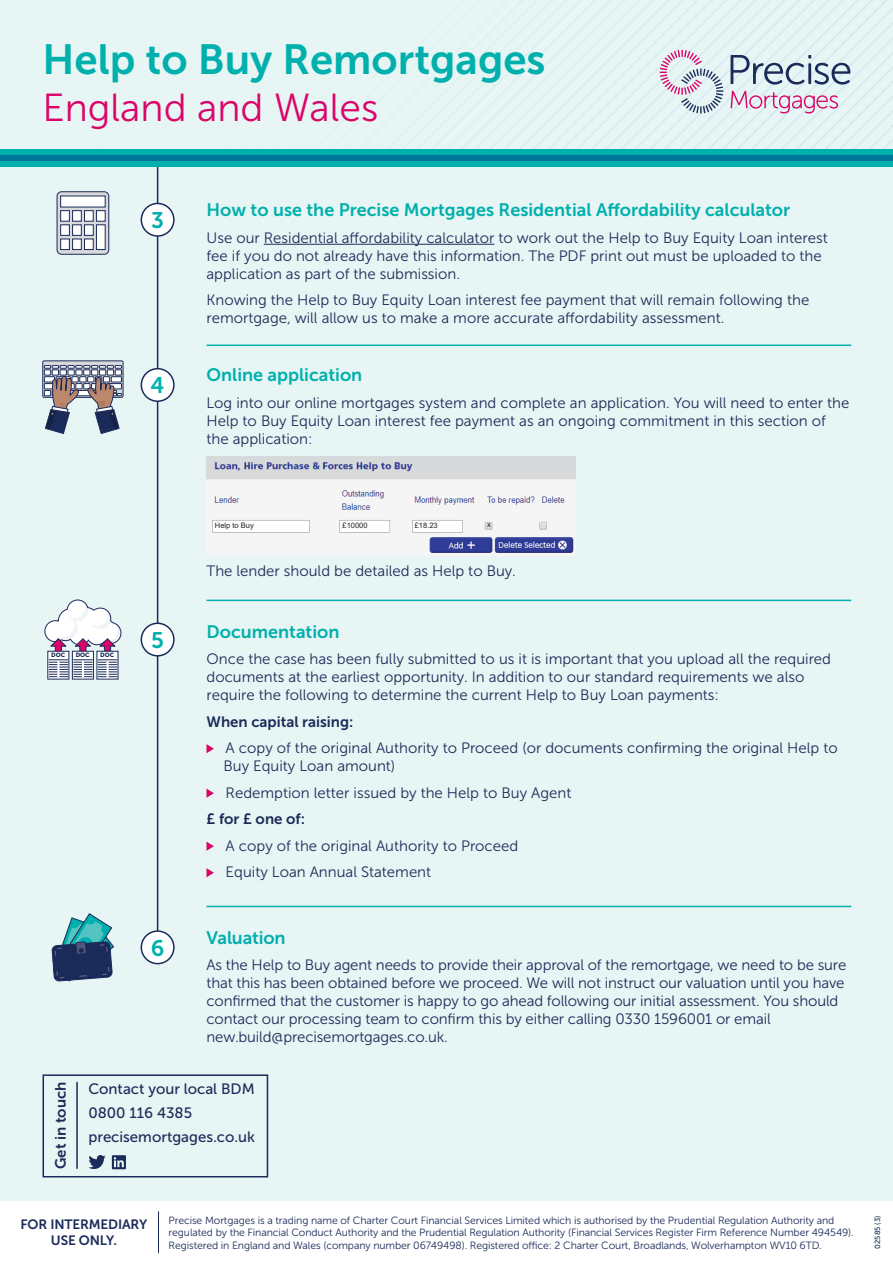
<style>
.page{position:relative;width:893px;height:1263px;background:#e7f5f4}
.page>*{position:absolute;margin:0;border:0;box-sizing:border-box;transform-origin:0 0}
.t1{font:42px "Museo Sans 700";color:#00b0ad}
.t2{font:39px "Museo Sans 300";color:#db0468}
.t3{font:22.5px "Museo Sans 700";color:#00b0ad}
.t4{font:18px "Museo Sans 700";color:#00b0ad}
.t5{font:15px/18px "Museo Sans 300";color:#1b2b59}
.t6{font:15px "Museo Sans 500";color:#1b2b59}
.t7{font:15px "Museo Sans 700";color:#1b2b59}
.t8{font:13.5px/16.2px "Museo Sans 700";letter-spacing:-.01em;color:#1b2b59;text-align:center}
.t9{font:10.5px/12.6px "Museo Sans 300";letter-spacing:-.01em;color:#1b2b59}
.t10{font:7.5px "Arial";color:#231f20}
.t11{font:7.5px "Museo Sans 500";color:#1b2b59}
.t12{font:6.15px "Museo Sans 900";color:#1b2b59}
</style>
<div class="page">
<hr style="left:157px;top:158px;width:1px;height:779px;background:#1b2b59">
<div style="left:0;top:149px;width:893px;height:18px;background:#00b0ad"></div>
<div style="left:0;top:155px;width:893px;height:6px;background:#00759b"></div>
<svg style="left:494px;top:0;width:104px;height:149px"></svg>
<svg style="left:206px;top:744px;width:8px;height:9px"></svg>
<svg style="left:206px;top:788px;width:8px;height:10px"></svg>
<svg style="left:206px;top:842px;width:8px;height:9px"></svg>
<svg style="left:206px;top:868px;width:8px;height:9px"></svg>
<svg style="left:42px;top:360px;width:81px;height:38px"></svg>
<svg style="left:44px;top:360px;width:78px;height:74px"></svg>
<svg style="left:47px;top:677px;width:22px;height:2px"></svg>
<svg style="left:72px;top:677px;width:22px;height:2px"></svg>
<svg style="left:97px;top:677px;width:21px;height:2px"></svg>
<svg style="left:44px;top:599px;width:78px;height:78px"></svg>
<div style="left:141px;top:369px;width:33px;height:32px;background:#fff;border-radius:50%"></div>
<div style="left:141px;top:368px;width:34px;height:34px;border:2px solid #1b2b59;border-radius:50%"></div>
<div style="left:141px;top:623px;width:33px;height:33px;background:#fff;border-radius:50%"></div>
<div style="left:141px;top:622px;width:34px;height:34px;border:2px solid #1b2b59;border-radius:50%"></div>
<div style="left:141px;top:931px;width:33px;height:33px;background:#fff;border-radius:50%"></div>
<div style="left:141px;top:930px;width:34px;height:34px;border:2px solid #1b2b59;border-radius:50%"></div>
<hr style="left:206px;top:906px;width:645px;height:1px;background:#00b0ad">
<hr style="left:206px;top:600px;width:645px;height:1px;background:#00b0ad">
<hr style="left:206px;top:344px;width:645px;height:2px;background:#00b0ad">
<div style="left:43px;top:1074px;width:225px;height:103px;border:2px solid #1b2b59"></div>
<hr style="left:76px;top:1082px;width:2px;height:86px;background:#1b2b59">
<svg style="left:88px;top:1155px;width:18px;height:14px"></svg>
<svg style="left:112px;top:1155px;width:14px;height:14px"></svg>
<div style="left:0;top:1201px;width:893px;height:62px;background:#fff"></div>
<hr style="left:158px;top:1211px;width:1px;height:42px;background:#1b2b59">
<svg style="left:51px;top:913px;width:64px;height:69px"></svg>
<img style="left:206px;top:456px;width:369px;height:99px">
<svg style="left:598px;top:0;width:295px;height:149px"></svg>
<div style="left:57px;top:192px;width:52px;height:62px;background:#d8d9db;border-radius:4px"></div>
<div style="left:57px;top:191px;width:52px;height:64px;border:1px solid #1b2b59;border-radius:4px"></div>
<div style="left:60px;top:196px;width:46px;height:11px;background:#fff"></div>
<div style="left:60px;top:210px;width:10px;height:12px;background:#fff;border:1px solid #1b2b59"></div>
<div style="left:60px;top:224px;width:10px;height:12px;background:#fff;border:1px solid #1b2b59"></div>
<div style="left:60px;top:239px;width:10px;height:11px;background:#fff;border:1px solid #1b2b59"></div>
<div style="left:84px;top:210px;width:10px;height:12px;background:#fff;border:1px solid #1b2b59"></div>
<div style="left:84px;top:224px;width:10px;height:12px;background:#fff;border:1px solid #1b2b59"></div>
<div style="left:84px;top:239px;width:10px;height:11px;background:#fff;border:1px solid #1b2b59"></div>
<div style="left:72px;top:210px;width:10px;height:12px;background:#fff;border:1px solid #1b2b59"></div>
<div style="left:72px;top:224px;width:10px;height:12px;background:#fff;border:1px solid #1b2b59"></div>
<div style="left:72px;top:239px;width:10px;height:11px;background:#fff;border:1px solid #1b2b59"></div>
<div style="left:96px;top:210px;width:10px;height:12px;background:#fff;border:1px solid #1b2b59"></div>
<div style="left:96px;top:224px;width:10px;height:26px;background:#fff;border:1px solid #1b2b59"></div>
<hr style="left:264px;top:244px;width:230px;height:1px;background:#1b2b59">
<div style="left:141px;top:203px;width:33px;height:33px;background:#fff;border-radius:50%"></div>
<div style="left:141px;top:203px;width:34px;height:34px;border:2px solid #1b2b59;border-radius:50%"></div>
<p class="t1" style="left:43px;top:36px;width:505px">Help to Buy Remortgages</p>
<p class="t2" style="left:43px;top:86px;width:337px">England and Wales</p>
<p class="t3" style="left:151px;top:208px;width:14px">3</p>
<p class="t3" style="left:151px;top:373px;width:15px">4</p>
<p class="t12" style="left:51px;top:652px;width:16px">DOC</p>
<p class="t12" style="left:76px;top:652px;width:16px">DOC</p>
<p class="t12" style="left:100px;top:652px;width:16px">DOC</p>
<p class="t3" style="left:151px;top:628px;width:14px">5</p>
<p class="t3" style="left:151px;top:935px;width:15px">6</p>
<p class="t4" style="left:206px;top:200px;width:585px">How to use the Precise Mortgages Residential Affordability calculator</p>
<p class="t5" style="left:206px;top:229px;width:623px">Use our Residential affordability calculator to work out the Help to Buy Equity Loan interest fee if you do not already have this information. The PDF print out must be uploaded to the application as part of the submission.</p>
<p class="t5" style="left:206px;top:291px;width:604px">Knowing the Help to Buy Equity Loan interest fee payment that will remain following the remortgage, will allow us to make a more accurate affordability assessment.</p>
<p class="t4" style="left:206px;top:365px;width:157px">Online application</p>
<p class="t5" style="left:206px;top:394px;width:644px">Log into our online mortgages system and complete an application. You will need to enter the<br>Help to Buy Equity Loan interest fee payment as an ongoing commitment in this section of the application:</p>
<p class="t10" style="left:215px;top:521px;width:40px">Help to Buy</p>
<p class="t10" style="left:342px;top:521px;width:27px">£10000</p>
<p class="t10" style="left:415px;top:521px;width:24px">£18.23</p>
<p class="t10" style="left:487px;top:519px;width:5px">x</p>
<p class="t5" style="left:206px;top:562px;width:311px">The lender should be detailed as Help to Buy.</p>
<p class="t4" style="left:206px;top:621px;width:134px">Documentation</p>
<p class="t5" style="left:206px;top:650px;width:626px">Once the case has been fully submitted to us it is important that you upload all the required documents at the earliest opportunity. In addition to our standard requirements we also require the following to determine the current Help to Buy Loan payments:</p>
<p class="t7" style="left:206px;top:713px;width:149px">When capital raising:</p>
<p class="t5" style="left:224px;top:739px;width:616px">A copy of the original Authority to Proceed (or documents confirming the original Help to<br>Buy Equity Loan amount)</p>
<p class="t5" style="left:226px;top:784px;width:347px">Redemption letter issued by the Help to Buy Agent</p>
<p class="t7" style="left:206px;top:811px;width:100px">£ for £ one of:</p>
<p class="t5" style="left:226px;top:837px;width:294px">A copy of the original Authority to Proceed</p>
<p class="t5" style="left:226px;top:863px;width:207px">Equity Loan Annual Statement</p>
<p class="t4" style="left:206px;top:928px;width:80px">Valuation</p>
<p class="t5" style="left:206px;top:956px;width:641px">As the Help to Buy agent needs to provide their approval of the remortgage, we need to be sure that this has been obtained before we proceed. We will not instruct our valuation until you have confirmed that the customer is happy to go ahead following our initial assessment. You should contact our processing team to confirm this by either calling 0330 1596001 or email new.build@precisemortgages.co.uk.</p>
<p class="t7" style="left:52px;top:1169px;width:89px;rotate:-90deg">Get in touch</p>
<p class="t6" style="left:88px;top:1081px;width:168px">Contact your local BDM</p>
<p class="t6" style="left:88px;top:1105px;width:105px">0800 116 4385</p>
<p class="t6" style="left:88px;top:1129px;width:168px">precisemortgages.co.uk</p>
<p class="t8" style="left:21px;top:1216px;width:128px">FOR INTERMEDIARY<br>USE ONLY.</p>
<p class="t9" style="left:169px;top:1214px;width:687px">Precise Mortgages is a trading name of Charter Court Financial Services Limited which is authorised by the Prudential Regulation Authority and regulated by the Financial Conduct Authority and the Prudential Regulation Authority (Financial Services Register Firm Reference Number 494549).<br>Registered in England and Wales (company number 06749498). Registered office: 2 Charter Court, Broadlands, Wolverhampton WV10 6TD.</p>
<p class="t11" style="left:873px;top:1248px;width:34px;rotate:-90deg">02585 (3)</p>
</div>
